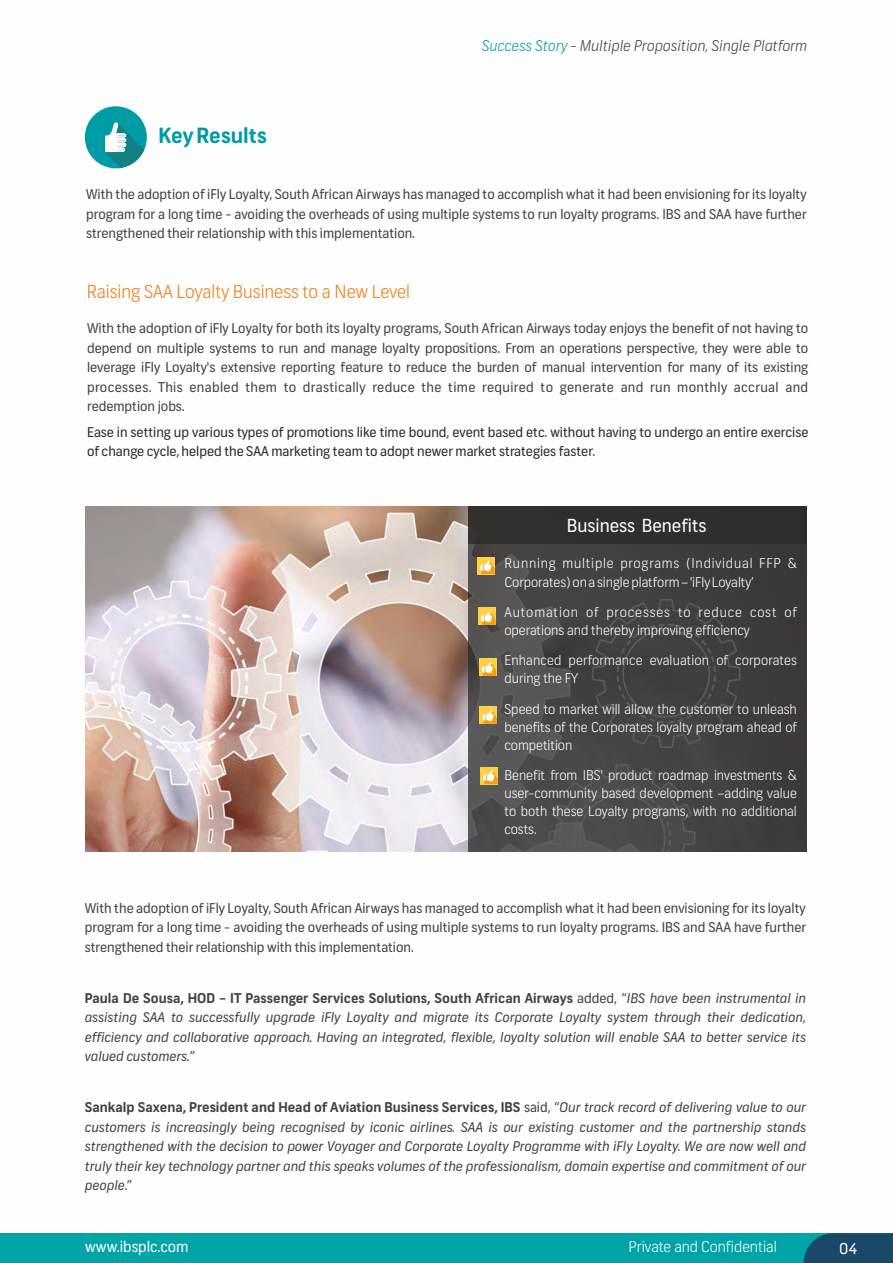
<style>
.page{position:relative;width:893px;height:1263px;background:#fff}
.page>*{position:absolute;margin:0;border:0;box-sizing:border-box;transform-origin:0 0}
.t1{font:700 21px "Frank";color:#009ca5}
.t2{font:300 18px "Frank";color:#ef7f1a}
.t3{font:18px "Frank";color:#fefefe}
.t4{font:italic 300 15px "Frank";color:#434242}
.t5{font:300 15px "Frank";color:#fefefe}
.t6{font:15px "Frank";color:#fefefe}
.t7{font:13.5px/19.5px "Frank";color:#434242;text-align:justify}
.t8{font:italic 13.5px/19.5px "Frank";color:#434242;text-align:justify}
.t9{font:300 13.5px/18px "Frank";color:#fefefe;text-align:justify}
.t10{font:13.5px/19.5px "Frank";color:#2b2a29}
.t11{font:300 13.5px/19.5px "Frank";letter-spacing:.025em;color:#fefefe}
.s1{color:#009ca5}
.s2{font-weight:700;font-style:normal}
.s3{font-style:normal}
</style>
<div class="page">
<img style="left:85px;top:507px;width:383px;height:345px">
<div style="left:85px;top:106px;width:62px;height:62px;background:#009ca5;border-radius:50%"></div>
<svg style="left:105px;top:122px;width:39px;height:46px"></svg>
<div style="left:468px;top:507px;width:339px;height:345px;background:#2b2a29;opacity:.75"></div>
<div style="left:478px;top:557px;width:17px;height:17px;background:#fed046"></div>
<svg style="left:480px;top:560px;width:15px;height:14px"></svg>
<div style="left:478px;top:608px;width:17px;height:17px;background:#fed046"></div>
<svg style="left:481px;top:611px;width:14px;height:14px"></svg>
<div style="left:479px;top:659px;width:17px;height:17px;background:#fed046"></div>
<svg style="left:482px;top:662px;width:14px;height:14px"></svg>
<div style="left:480px;top:707px;width:17px;height:17px;background:#fed046"></div>
<svg style="left:483px;top:710px;width:14px;height:14px"></svg>
<div style="left:481px;top:767px;width:17px;height:17px;background:#fed046"></div>
<svg style="left:483px;top:770px;width:15px;height:14px"></svg>
<div style="left:468px;top:507px;width:339px;height:37px;background:#2b2a29"></div>
<div style="left:0;top:1233px;width:893px;height:30px;background:#00a4a7"></div>
<svg style="left:804px;top:1233px;width:89px;height:30px;background:#174f6d"></svg>
<h1 class="t1" style="left:159px;top:127px;width:110px">Key Results</h1>
<p class="t4" style="left:482px;top:39px;width:327px"><span class="s1">Success Story</span> - Multiple Proposition, Single Platform</p>
<p class="t7" style="left:86px;top:186px;width:722px">With the adoption of iFly Loyalty, South African Airways has managed to accomplish what it had been envisioning for its loyalty program for a long time - avoiding the overheads of using multiple systems to run loyalty programs. IBS and SAA have further strengthened their relationship with this implementation.</p>
<h2 class="t2" style="left:87px;top:284px;width:325px">Raising SAA Loyalty Business to a New Level</h2>
<p class="t7" style="left:87px;top:320px;width:723px">With the adoption of iFly Loyalty for both its loyalty programs, South African Airways today enjoys the benefit of not having to depend on multiple systems to run and manage loyalty propositions. From an operations perspective, they were able to leverage iFly Loyalty's extensive reporting feature to reduce the burden of manual intervention for many of its existing processes. This enabled them to drastically reduce the time required to generate and run monthly accrual and redemption jobs.</p>
<p class="t10" style="left:87px;top:424px;width:723px">Ease in setting up various types of promotions like time bound, event based etc. without having to undergo an entire exercise of change cycle, helped the SAA marketing team to adopt newer market strategies faster.</p>
<h2 class="t3" style="left:567px;top:518px;width:141px">Business Benefits</h2>
<p class="t11" style="left:504px;top:555px;width:294px">Running multiple programs (Individual FFP &amp;<br>Corporates) on a single platform – 'iFly Loyalty’</p>
<p class="t9" style="left:504px;top:605px;width:294px">Automation of processes to reduce cost of operations and thereby improving efficiency</p>
<p class="t9" style="left:504px;top:653px;width:294px">Enhanced performance evaluation of corporates during the FY</p>
<p class="t9" style="left:504px;top:701px;width:294px">Speed to market will allow the customer to unleash benefits of the Corporates loyalty program ahead of competition</p>
<p class="t9" style="left:504px;top:767px;width:294px">Benefit from IBS' product roadmap investments &amp; user-community based development –adding value to both these Loyalty programs, with no additional costs.</p>
<p class="t7" style="left:85px;top:900px;width:723px">With the adoption of iFly Loyalty, South African Airways has managed to accomplish what it had been envisioning for its loyalty program for a long time - avoiding the overheads of using multiple systems to run loyalty programs. IBS and SAA have further strengthened their relationship with this implementation.</p>
<p class="t8" style="left:85px;top:990px;width:723px"><span class="s2">Paula De Sousa, HOD – IT Passenger Services Solutions, South African Airways</span> <span class="s3">added, “</span>IBS have been instrumental in assisting SAA to successfully upgrade iFly Loyalty and migrate its Corporate Loyalty system through their dedication, efficiency and collaborative approach. Having an integrated, flexible, loyalty solution will enable SAA to better service its valued customers.<span class="s3">”</span></p>
<p class="t8" style="left:85px;top:1099px;width:723px"><span class="s2">Sankalp Saxena, President and Head of Aviation Business Services, IBS</span> <span class="s3">said, “</span>Our track record of delivering value to our customers is increasingly being recognised by iconic airlines. SAA is our existing customer and the partnership stands strengthened with the decision to power Voyager and Corporate Loyalty Programme with iFly Loyalty. We are now well and truly their key technology partner and this speaks volumes of the professionalism, domain expertise and commitment of our people<span class="s3">.”</span></p>
<p class="t6" style="left:85px;top:1241px;width:105px">www.ibsplc.com</p>
<p class="t5" style="left:629px;top:1241px;width:150px">Private and Confidential</p>
<p class="t6" style="left:839px;top:1242px;width:20px">04</p>
</div>
